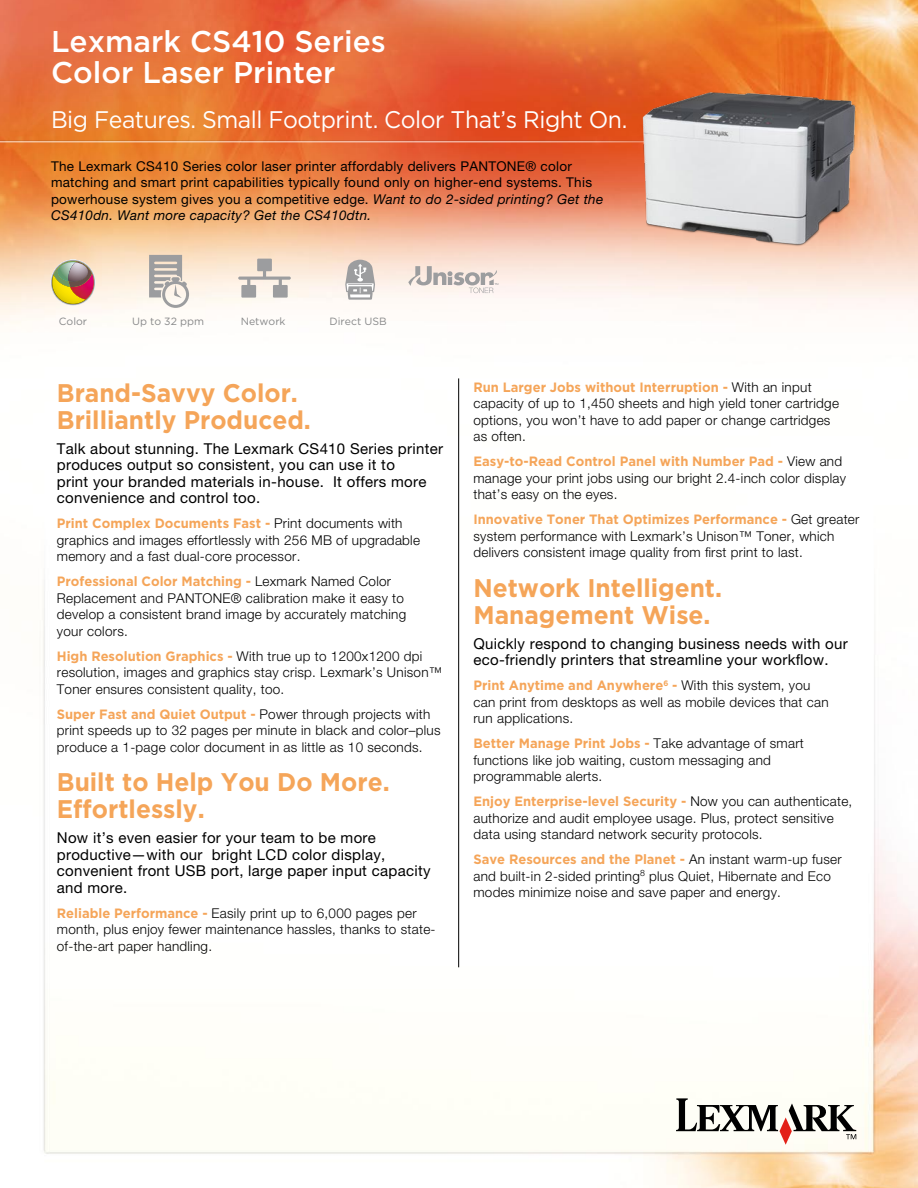
<style>
.page{position:relative;width:918px;height:1188px;background:#fff}
.page>*{position:absolute;margin:0;border:0;box-sizing:border-box;transform-origin:0 0}
.t1{font:500 30px/31.5px "Gotham";color:#fff}
.t2{font:700 25.5px/27px "Gotham";color:#f5a559;scale:.96 1}
.t3{font:24px "Gotham";letter-spacing:-.02em;color:#fff;scale:.96 1}
.t4{font:15px/16.5px "Helvetica Neue LT Pro";letter-spacing:.02em;color:#000}
.t5{font:13.8px "Helvetica Neue LT Std";color:#9c9d9f}
.t6{font:300 13.5px/16.5px "Helvetica Neue LT Pro";letter-spacing:.02em;color:#000}
.t7{font:700 13.5px "Gotham";color:#f5a559;scale:.96 1}
.t8{font:13.5px/16.5px "Helvetica Neue LT Pro";letter-spacing:.02em;color:#000}
.t9{font:10.5px "Gotham";color:#878889}
.s1{font-style:italic}
.s2{font-family:"Helvetica Neue LT Pro";font-weight:300;color:#000}
.s3{font-family:"Gotham";font-weight:700;color:#f5a559}
</style>
<div class="page">
<img style="left:0;top:0;width:918px;height:1188px">
<img style="left:0;top:130px;width:918px;height:23px">
<svg style="left:408px;top:266px;width:90px;height:27px;background:#dfd5d0"></svg>
<svg style="left:238px;top:259px;width:53px;height:39px;background:#d8d0c7"></svg>
<svg style="left:149px;top:255px;width:40px;height:53px;background:#cac4bf"></svg>
<svg style="left:345px;top:260px;width:30px;height:40px"></svg>
<svg style="left:676px;top:1098px;width:180px;height:47px"></svg>
<img style="left:636px;top:78px;width:229px;height:175px">
<svg style="left:52px;top:261px;width:42px;height:43px;background:#bc9a68"></svg>
<hr style="left:458px;top:378px;width:1px;height:589px;background:#000">
<h1 class="t1" style="left:51px;top:25px;width:336px">Lexmark CS410 Series<br>Color Laser Printer</h1>
<h3 class="t3" style="left:51px;top:106px;width:602px">Big Features. Small Footprint. Color That’s Right On.</h3>
<p class="t8" style="left:51px;top:157px;width:554px">The Lexmark CS410 Series color laser printer affordably delivers PANTONE® color matching and smart print capabilities typically found only on higher-end systems. This powerhouse system gives you a competitive edge. <span class="s1">Want to do 2-sided printing? Get the CS410dn. Want more capacity? Get the CS410dtn.</span></p>
<p class="t5" style="left:124px;top:314px;width:83px">Up to 35ppm</p>
<p class="t5" style="left:246px;top:314px;width:53px">Network</p>
<p class="t5" style="left:339px;top:314px;width:66px">Eco-mode</p>
<p class="t9" style="left:59px;top:315px;width:30px">Color</p>
<p class="t9" style="left:330px;top:315px;width:59px">Direct USB</p>
<p class="t9" style="left:241px;top:315px;width:46px">Network</p>
<p class="t9" style="left:132px;top:315px;width:74px">Up to 32 ppm</p>
<h2 class="t2" style="left:57px;top:378px;width:266px">Brand-Savvy Color.<br>Brilliantly Produced.</h2>
<p class="t4" style="left:57px;top:440px;width:388px">Talk about stunning. The Lexmark CS410 Series printer produces output so consistent, you can use it to<br>print your branded materials in-house. It offers more convenience and control too.</p>
<p class="t7" style="left:57px;top:516px;width:362px">Print Complex Documents Fast - <span class="s2">Print documents with</span></p>
<p class="t6" style="left:57px;top:531px;width:365px">graphics and images effortlessly with 256 MB of upgradable memory and a fast dual-core processor.</p>
<p class="t7" style="left:57px;top:574px;width:350px">Professional Color Matching - <span class="s2">Lexmark Named Color</span></p>
<p class="t6" style="left:57px;top:589px;width:351px">Replacement and PANTONE® calibration make it easy to develop a consistent brand image by accurately matching your colors.</p>
<p class="t6" style="left:57px;top:647px;width:387px"><span class="s3">High Resolution Graphics -</span> With true up to 1200x1200 dpi resolution, images and graphics stay crisp. Lexmark’s Unison™<br>Toner ensures consistent quality, too.</p>
<p class="t7" style="left:57px;top:706px;width:391px">Super Fast and Quiet Output - <span class="s2">Power through projects with</span></p>
<p class="t6" style="left:57px;top:722px;width:385px">print speeds up to 32 pages per minute in black and color–plus produce a 1-page color document in as little as 10 seconds.</p>
<h2 class="t2" style="left:57px;top:768px;width:348px">Built to Help You Do More.<br>Effortlessly.</h2>
<p class="t4" style="left:57px;top:829px;width:375px">Now it’s even easier for your team to be more productive—with our bright LCD color display, convenient front USB port, large paper input capacity and more.</p>
<p class="t6" style="left:57px;top:905px;width:380px"><span class="s3">Reliable Performance -</span> Easily print up to 6,000 pages per month, plus enjoy fewer maintenance hassles, thanks to state&shy;of-the-art paper handling.</p>
<p class="t7" style="left:473px;top:379px;width:354px">Run Larger Jobs without Interruption - <span class="s2">With an input</span></p>
<p class="t6" style="left:473px;top:395px;width:367px">capacity of up to 1,450 sheets and high yield toner cartridge options, you won’t have to add paper or change cartridges as often.</p>
<p class="t7" style="left:473px;top:454px;width:386px">Easy-to-Read Control Panel with Number Pad - <span class="s2">View and</span></p>
<p class="t6" style="left:473px;top:469px;width:374px">manage your print jobs using our bright 2.4-inch color display that’s easy on the eyes.</p>
<p class="t7" style="left:473px;top:512px;width:404px">Innovative Toner That Optimizes Performance - <span class="s2">Get greater</span></p>
<p class="t6" style="left:473px;top:527px;width:362px">system performance with Lexmark’s Unison™ Toner, which delivers consistent image quality from first print to last.</p>
<h2 class="t2" style="left:473px;top:574px;width:261px">Network Intelligent.<br>Management Wise.</h2>
<p class="t4" style="left:473px;top:635px;width:376px">Quickly respond to changing business needs with our eco-friendly printers that streamline your workflow.</p>
<p class="t7" style="left:473px;top:678px;width:353px">Print Anytime and Anywhere<sup>6</sup> - <span class="s2">With this system, you</span></p>
<p class="t6" style="left:473px;top:694px;width:357px">can print from desktops as well as mobile devices that can run applications.</p>
<p class="t7" style="left:473px;top:736px;width:346px">Better Manage Print Jobs - <span class="s2">Take advantage of smart</span></p>
<p class="t6" style="left:473px;top:752px;width:299px">functions like job waiting, custom messaging and programmable alerts.</p>
<p class="t7" style="left:473px;top:794px;width:396px">Enjoy Enterprise-level Security - <span class="s2">Now you can authenticate,</span></p>
<p class="t6" style="left:473px;top:810px;width:362px">authorize and audit employee usage. Plus, protect sensitive data using standard network security protocols.</p>
<p class="t7" style="left:473px;top:852px;width:385px">Save Resources and the Planet - <span class="s2">An instant warm-up fuser</span></p>
<p class="t6" style="left:473px;top:868px;width:359px">and built-in 2-sided printing<sup>8</sup> plus Quiet, Hibernate and Eco modes minimize noise and save paper and energy.</p>
</div>
